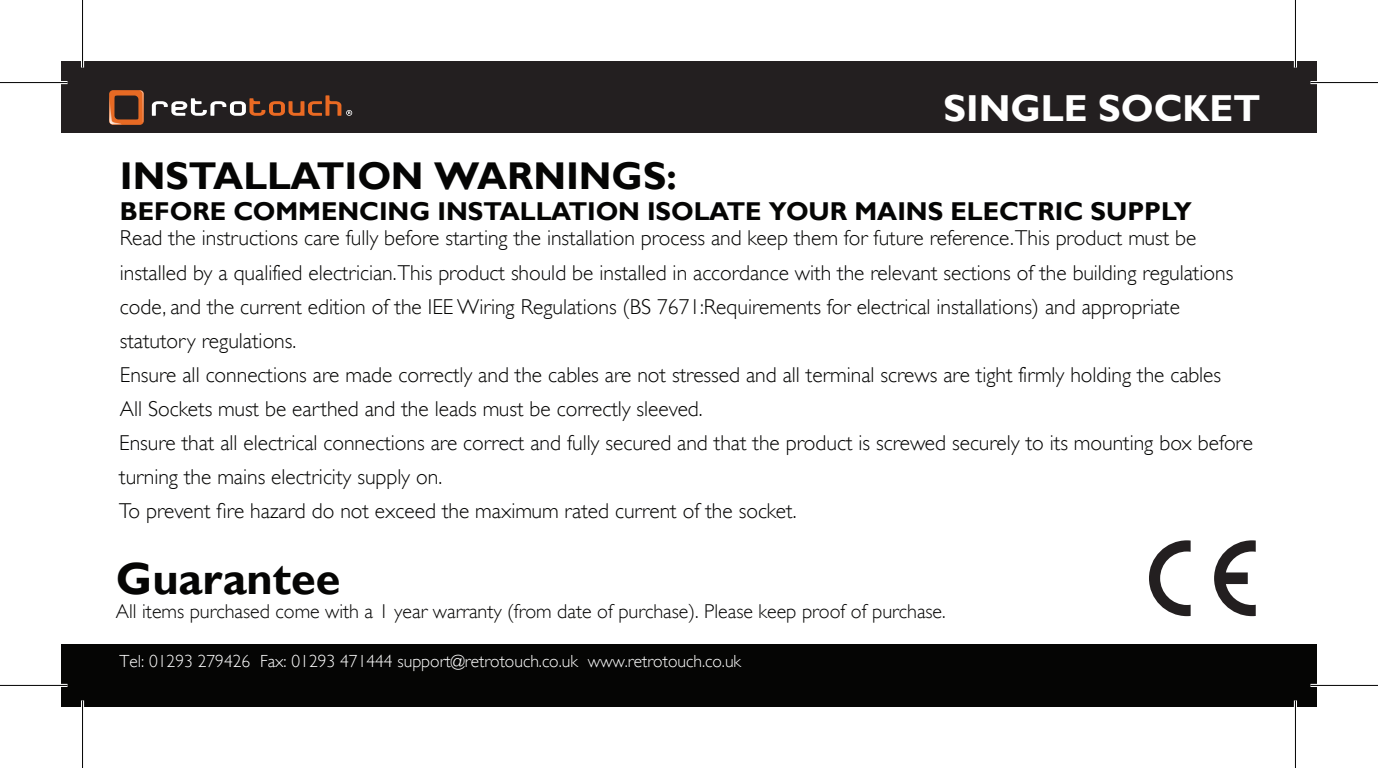
<style>
.page{position:relative;width:1378px;height:768px;background:#fff}
.page>*{position:absolute;margin:0;border:0;box-sizing:border-box;transform-origin:0 0}
.t1{font:700 45px "Gill Sans";color:#050504}
.t2{font:700 38.75px "Gill Sans";color:#050504}
.t3{font:700 37.5px "Gill Sans";color:#fff}
.t4{font:700 25.75px "Gill Sans";color:#050504}
.t5{font:300 21.5px/34px "Gill Sans";color:#050504}
.t6{font:300 20px "Gill Sans";color:#050504}
.t7{font:300 17.5px "Gill Sans";color:#fff}
</style>
<div class="page">
<div style="left:61px;top:643px;width:1255px;height:63px;background:#050504"></div>
<div style="left:61px;top:61px;width:1255px;height:72px;background:#231f20"></div>
<svg style="left:152px;top:95px;width:200px;height:21px"></svg>
<svg style="left:109px;top:90px;width:35px;height:35px"></svg>
<svg style="left:1149px;top:540px;width:41px;height:76px"></svg>
<svg style="left:1214px;top:540px;width:41px;height:76px"></svg>
<hr style="left:0;top:81px;width:68px;height:3px;background:#fff">
<hr style="left:1310px;top:81px;width:67px;height:3px;background:#fff">
<hr style="left:0;top:683px;width:68px;height:3px;background:#fff">
<hr style="left:1310px;top:683px;width:67px;height:3px;background:#fff">
<hr style="left:81px;top:0;width:3px;height:67px;background:#fff">
<hr style="left:81px;top:700px;width:3px;height:67px;background:#fff">
<hr style="left:1293px;top:0;width:3px;height:67px;background:#fff">
<hr style="left:1293px;top:700px;width:3px;height:67px;background:#fff">
<hr style="left:0;top:82px;width:68px;height:1px;background:#000">
<hr style="left:1310px;top:82px;width:67px;height:1px;background:#000">
<hr style="left:0;top:684px;width:68px;height:1px;background:#000">
<hr style="left:1310px;top:684px;width:67px;height:1px;background:#000">
<hr style="left:82px;top:0;width:1px;height:67px;background:#000">
<hr style="left:82px;top:700px;width:1px;height:67px;background:#000">
<hr style="left:1294px;top:0;width:1px;height:67px;background:#000">
<hr style="left:1294px;top:700px;width:1px;height:67px;background:#000">
<h3 class="t3" style="left:943px;top:86px;width:318px">SINGLE SOCKET</h3>
<h2 class="t2" style="left:120px;top:153px;width:558px">INSTALLATION WARNINGS:</h2>
<p class="t4" style="left:120px;top:196px;width:1073px">BEFORE COMMENCING INSTALLATION ISOLATE YOUR MAINS ELECTRIC SUPPLY</p>
<p class="t5" style="left:119px;top:221px;width:1135px">Read the instructions care fully before starting the installation process and keep them for future reference.This product must be installed by a qualified electrician.This product should be installed in accordance with the relevant sections of the building regulations code, and the current edition of the IEE Wiring Regulations (BS 7671:Requirements for electrical installations) and appropriate statutory regulations.<br>Ensure all connections are made correctly and the cables are not stressed and all terminal screws are tight firmly holding the cables<br>All Sockets must be earthed and the leads must be correctly sleeved.<br>Ensure that all electrical connections are correct and fully secured and that the product is screwed securely to its mounting box before turning the mains electricity supply on.<br>To prevent fire hazard do not exceed the maximum rated current of the socket.</p>
<h1 class="t1" style="left:116px;top:551px;width:226px">Guarantee</h1>
<p class="t6" style="left:116px;top:599px;width:831px">All items purchased come with a 1 year warranty (from date of purchase). Please keep proof of purchase.</p>
<p class="t7" style="left:119px;top:651px;width:623px">Tel: 01293 279426 Fax: 01293 471444 support@retrotouch.co.uk www.retrotouch.co.uk</p>
</div>
